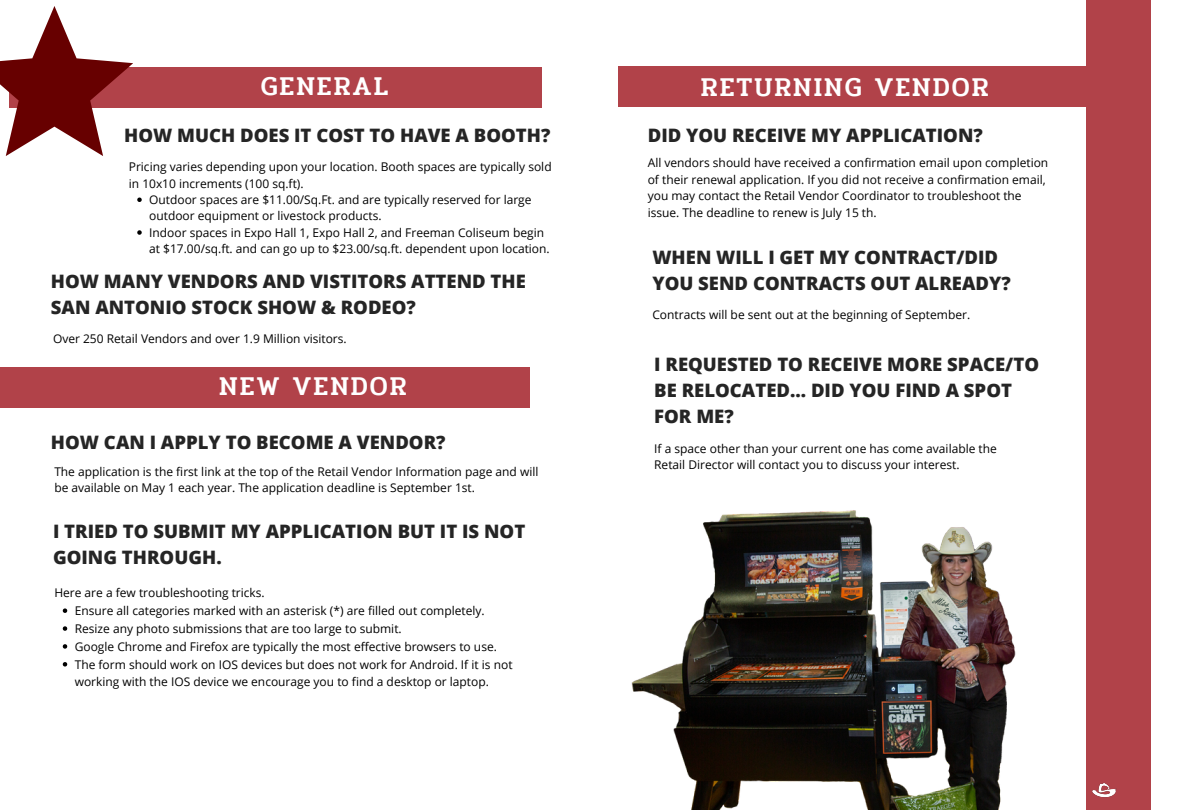
<style>
.page{position:relative;width:1188px;height:810px;background:#fff}
.page>*{position:absolute;margin:0;border:0;box-sizing:border-box;transform-origin:0 0}
.t1{font:500 27px "Pridi";letter-spacing:.07em;color:#fff}
.t2{font:800 18.6px/25.8px "Open Sans";color:#252525}
.t3{font:12px/16.4px "Open Sans";color:#000}
</style>
<div class="page">
<div style="left:618px;top:66px;width:532px;height:41px;background:#b14249"></div>
<div style="left:1086px;top:1px;width:64px;height:809px;background:#b14249"></div>
<div style="left:0;top:367px;width:530px;height:41px;background:#b14249"></div>
<div style="left:9px;top:67px;width:532px;height:41px;background:#b14249"></div>
<svg style="left:0;top:6px;width:133px;height:150px"></svg>
<img style="left:1101px;top:783px;width:15px;height:15px">
<img style="left:631px;top:510px;width:470px;height:300px">
<svg style="left:137px;top:198px;width:5px;height:4px"></svg>
<svg style="left:137px;top:230px;width:5px;height:5px"></svg>
<svg style="left:63px;top:608px;width:4px;height:5px"></svg>
<svg style="left:63px;top:626px;width:4px;height:5px"></svg>
<svg style="left:63px;top:644px;width:4px;height:5px"></svg>
<svg style="left:63px;top:662px;width:4px;height:5px"></svg>
<h1 class="t1" style="left:261px;top:65px;width:128px">GENERAL</h1>
<h2 class="t2" style="left:124px;top:121px;width:428px">HOW MUCH DOES IT COST TO HAVE A BOOTH?</h2>
<p class="t3" style="left:129px;top:158px;width:424px">Pricing varies depending upon your location. Booth spaces are typically sold in 10x10 increments (100 sq.ft).</p>
<p class="t3" style="left:149px;top:191px;width:402px">Outdoor spaces are $11.00/Sq.Ft. and are typically reserved for large outdoor equipment or livestock products.<br>Indoor spaces in Expo Hall 1, Expo Hall 2, and Freeman Coliseum begin at $17.00/sq.ft. and can go up to $23.00/sq.ft. dependent upon location.</p>
<h2 class="t2" style="left:51px;top:268px;width:476px">HOW MANY VENDORS AND VISTITORS ATTEND THE<br>SAN ANTONIO STOCK SHOW &amp; RODEO?</h2>
<p class="t3" style="left:53px;top:330px;width:295px">Over 250 Retail Vendors and over 1.9 Million visitors.</p>
<h1 class="t1" style="left:219px;top:365px;width:189px">NEW VENDOR</h1>
<h2 class="t2" style="left:51px;top:429px;width:396px">HOW CAN I APPLY TO BECOME A VENDOR?</h2>
<p class="t3" style="left:54px;top:463px;width:486px">The application is the first link at the top of the Retail Vendor Information page and will be available on May 1 each year. The application deadline is September 1st.</p>
<h2 class="t2" style="left:53px;top:518px;width:474px">I TRIED TO SUBMIT MY APPLICATION BUT IT IS NOT<br>GOING THROUGH.</h2>
<p class="t3" style="left:54px;top:584px;width:212px">Here are a few troubleshooting tricks.</p>
<p class="t3" style="left:75px;top:601px;width:439px;line-height:17.9px">Ensure all categories marked with an asterisk (*) are filled out completely.<br>Resize any photo submissions that are too large to submit.<br>Google Chrome and Firefox are typically the most effective browsers to use.<br>The form should work on IOS devices but does not work for Android. If it is not working with the IOS device we encourage you to find a desktop or laptop.</p>
<h1 class="t1" style="left:701px;top:67px;width:289px">RETURNING VENDOR</h1>
<h2 class="t2" style="left:648px;top:121px;width:337px">DID YOU RECEIVE MY APPLICATION?</h2>
<p class="t3" style="left:648px;top:155px;width:402px">All vendors should have received a confirmation email upon completion of their renewal application. If you did not receive a confirmation email, you may contact the Retail Vendor Coordinator to troubleshoot the issue. The deadline to renew is July 15 th.</p>
<h2 class="t2" style="left:652px;top:244px;width:360px">WHEN WILL I GET MY CONTRACT/DID<br>YOU SEND CONTRACTS OUT ALREADY?</h2>
<p class="t3" style="left:652px;top:306px;width:319px">Contracts will be sent out at the beginning of September.</p>
<h2 class="t2" style="left:654px;top:351px;width:386px">I REQUESTED TO RECEIVE MORE SPACE/TO<br>BE RELOCATED... DID YOU FIND A SPOT<br>FOR ME?</h2>
<p class="t3" style="left:654px;top:440px;width:344px">If a space other than your current one has come available the<br>Retail Director will contact you to discuss your interest.</p>
</div>
